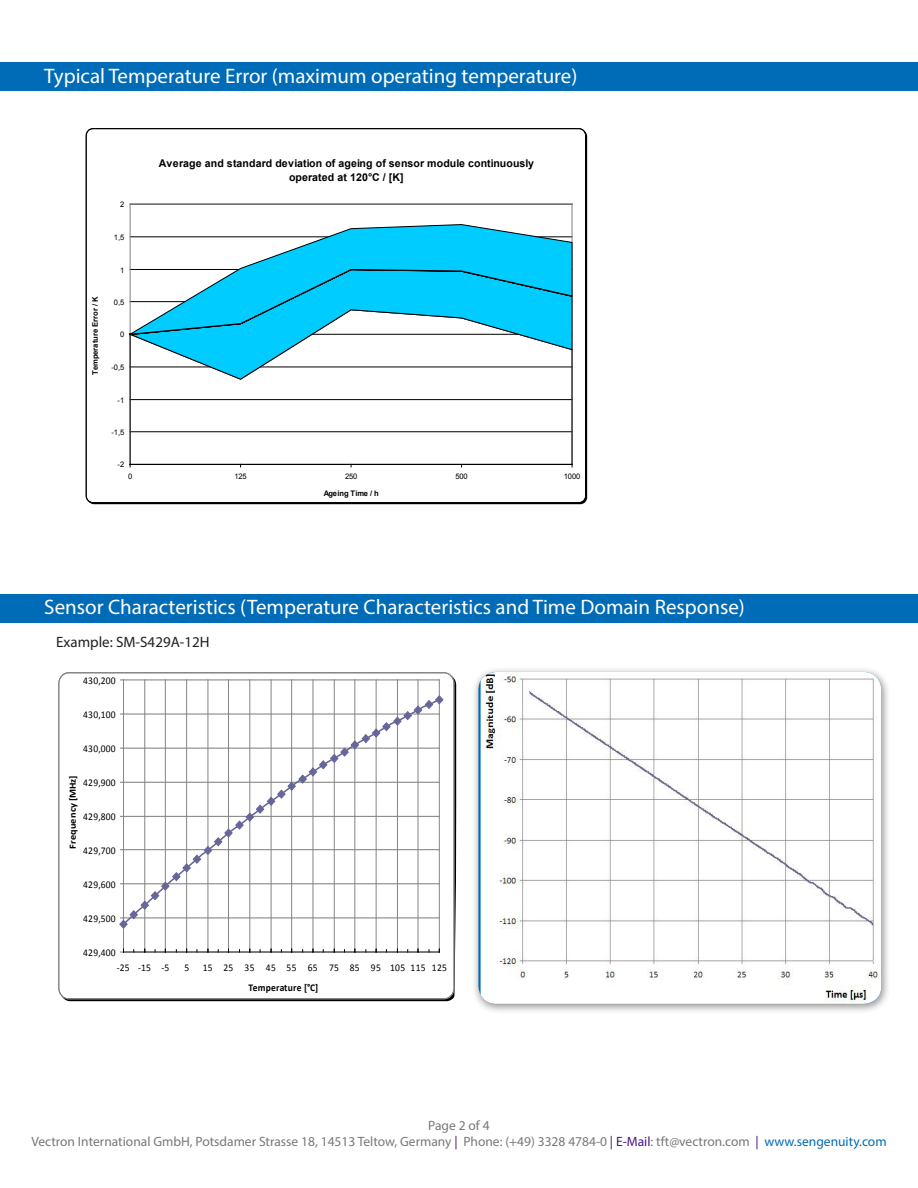
<style>
.page{position:relative;width:918px;height:1188px;background:#fff}
.page>*{position:absolute;margin:0;border:0;box-sizing:border-box;transform-origin:0 0}
.t1{font:21px "Myriad Pro";color:#fff}
.t2{font:15px "Myriad Pro";color:#231f20}
.t3{font:13.5px "Myriad Pro";color:#76787b}
.t4{font:700 10.65px/13.8px "Arial";letter-spacing:.01em;color:#000;text-align:center}
.t5{font:10.35px/19.8px "Calibri";letter-spacing:.03em;color:#000;scale:.93 1}
.t6{font:700 9.6px "Calibri";color:#000;scale:1.08 1}
.t7{font:7.65px "Arial";letter-spacing:-.025em;color:#000}
.t8{font:700 7.65px "Arial";letter-spacing:-.01em;color:#000}
.t9{font:700 7.5px "Arial";letter-spacing:-.01em;color:#000}
.s1{font-weight:700}
.s2{color:#4a1486}
.s3{color:#006bb6}
</style>
<div class="page">
<div style="left:0;top:594px;width:918px;height:29px;background:#006bb6"></div>
<div style="left:472px;top:666px;width:419px;height:348px;background:#231f20;opacity:.5"></div>
<img style="left:481px;top:672px;width:400px;height:332px">
<div style="left:0;top:63px;width:918px;height:28px;background:#006bb6"></div>
<svg style="left:58px;top:672px;width:397px;height:328px"></svg>
<hr style="left:130px;top:204px;width:442px;height:1px;background:#808080">
<hr style="left:572px;top:204px;width:1px;height:260px;background:#808080">
<hr style="left:130px;top:204px;width:1px;height:260px;background:#808080">
<svg style="left:130px;top:380px;width:443px;height:84px"></svg>
<svg style="left:130px;top:336px;width:443px;height:44px"></svg>
<svg style="left:130px;top:224px;width:443px;height:111px"></svg>
<hr style="left:130px;top:464px;width:442px;height:1px;background:#000">
<p class="t1" style="left:44px;top:63px;width:535px">Typical Temperature Error (maximum operating temperature)</p>
<p class="t9" style="left:90px;top:375px;width:79px;rotate:-90deg">Temperature Error / K</p>
<p class="t7" style="left:120px;top:200px;width:6px">2</p>
<p class="t7" style="left:114px;top:232px;width:12px">1,5</p>
<p class="t7" style="left:120px;top:265px;width:6px">1</p>
<p class="t7" style="left:114px;top:297px;width:12px">0,5</p>
<p class="t7" style="left:120px;top:330px;width:6px">0</p>
<p class="t7" style="left:111px;top:362px;width:14px">-0,5</p>
<p class="t7" style="left:117px;top:395px;width:8px">-1</p>
<p class="t7" style="left:111px;top:427px;width:14px">-1,5</p>
<p class="t7" style="left:117px;top:460px;width:8px">-2</p>
<p class="t4" style="left:159px;top:157px;width:377px">Average and standard deviation of ageing of sensor module continuously operated at 120°C / [K]</p>
<p class="t7" style="left:128px;top:471px;width:6px">0</p>
<p class="t7" style="left:235px;top:471px;width:14px">125</p>
<p class="t7" style="left:345px;top:471px;width:14px">250</p>
<p class="t7" style="left:455px;top:471px;width:14px">500</p>
<p class="t7" style="left:564px;top:471px;width:18px">1000</p>
<p class="t8" style="left:324px;top:488px;width:57px">Ageing Time / h</p>
<p class="t1" style="left:44px;top:594px;width:702px">Sensor Characteristics (Temperature Characteristics and Time Domain Response)</p>
<p class="t2" style="left:56px;top:633px;width:155px">Example: SM-S429A-12H</p>
<p class="t5" style="left:83px;top:671px;width:37px">430,200</p>
<p class="t5" style="left:83px;top:705px;width:37px">430,100</p>
<p class="t5" style="left:83px;top:739px;width:37px">430,000</p>
<p class="t6" style="left:66px;top:849px;width:69px;rotate:-90deg">Frequency [MHz]</p>
<p class="t5" style="left:83px;top:773px;width:37px">429,900</p>
<p class="t5" style="left:83px;top:807px;width:37px">429,800</p>
<p class="t5" style="left:83px;top:840px;width:37px">429,700</p>
<p class="t5" style="left:83px;top:874px;width:37px">429,600</p>
<p class="t5" style="left:83px;top:909px;width:37px">429,500</p>
<p class="t5" style="left:83px;top:943px;width:37px">429,400</p>
<p class="t5" style="left:117px;top:958px;width:58px">-25 -15 -5</p>
<p class="t5" style="left:184px;top:958px;width:7px">5</p>
<p class="t5" style="left:248px;top:958px;width:215px;text-indent:-46px">15 25 35 45 55 65 75 85 95 105 115 125<br><span class="s1">Temperature [°C]</span></p>
<p class="t3" style="left:428px;top:1117px;width:63px">Page 2 of 4</p>
<p class="t3" style="left:31px;top:1134px;width:857px">Vectron International GmbH, Potsdamer Strasse 18, 14513 Teltow, Germany <span class="s2">|</span> Phone: (+49) 3328 4784-0 <span class="s2">| E-Mail</span>: tft@vectron.com <span class="s2">|</span> <span class="s3">www.sengenuity.com</span></p>
</div>
